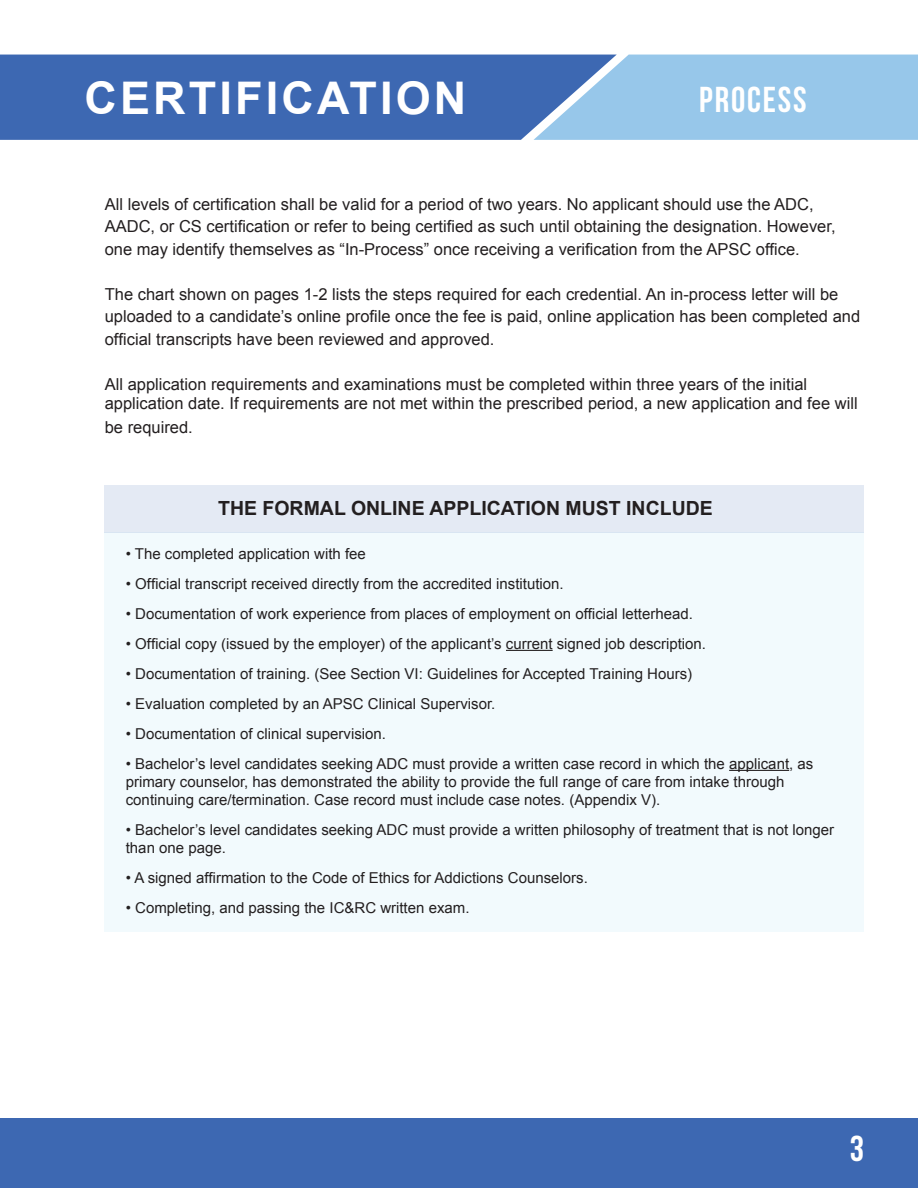
<style>
.page{position:relative;width:918px;height:1188px;background:#fff}
.page>*{position:absolute;margin:0;border:0;box-sizing:border-box;transform-origin:0 0}
.t1{font:700 45px "Arial";letter-spacing:.07em;color:#fff}
.t2{font:700 36px "Bebas Neue";letter-spacing:.05em;color:#fff}
.t3{font:700 19.5px "Arial";color:#231f20}
.t4{font:16.5px/22.5px "Arial";color:#231f20}
.t5{font:15px "Arial";color:#231f20}
</style>
<div class="page">
<div style="left:104px;top:532px;width:760px;height:400px;background:#f2fafd"></div>
<div style="left:104px;top:485px;width:760px;height:47px;background:#e4eaf4"></div>
<hr style="left:506px;top:650px;width:47px;height:1px;background:#231f20">
<hr style="left:729px;top:770px;width:60px;height:1px;background:#231f20">
<div style="left:0;top:55px;width:534px;height:85px;background:#3d68b2"></div>
<svg style="left:534px;top:55px;width:384px;height:85px;background:#91bfe5"></svg>
<div style="left:0;top:1119px;width:918px;height:69px;background:#3d68b2"></div>
<p class="t1" style="left:84px;top:68px;width:383px">CERTIFICATION</p>
<p class="t2" style="left:699px;top:80px;width:109px">PROCESS</p>
<p class="t4" style="left:105px;top:193px;width:732px">All levels of certification shall be valid for a period of two years. No applicant should use the ADC,<br>AADC, or CS certification or refer to being certified as such until obtaining the designation. However, one may identify themselves as “In-Process” once receiving a verification from the APSC office.</p>
<p class="t4" style="left:105px;top:283px;width:757px">The chart shown on pages 1-2 lists the steps required for each credential. An in-process letter will be uploaded to a candidate’s online profile once the fee is paid, online application has been completed and official transcripts have been reviewed and approved.</p>
<p class="t4" style="left:105px;top:374px;width:754px;line-height:19.5px">All application requirements and examinations must be completed within three years of the initial application date. If requirements are not met within the prescribed period, a new application and fee will</p>
<p class="t4" style="left:105px;top:416px;width:90px">be required.</p>
<p class="t3" style="left:218px;top:495px;width:496px">THE FORMAL ONLINE APPLICATION MUST INCLUDE</p>
<p class="t5" style="left:126px;top:544px;width:242px">• The completed application with fee</p>
<p class="t5" style="left:126px;top:574px;width:439px">• Official transcript received directly from the accredited institution.</p>
<p class="t5" style="left:126px;top:604px;width:569px">• Documentation of work experience from places of employment on official letterhead.</p>
<p class="t5" style="left:126px;top:634px;width:582px">• Official copy (issued by the employer) of the applicant’s current signed job description.</p>
<p class="t5" style="left:126px;top:664px;width:568px">• Documentation of training. (See Section VI: Guidelines for Accepted Training Hours)</p>
<p class="t5" style="left:126px;top:694px;width:371px">• Evaluation completed by an APSC Clinical Supervisor.</p>
<p class="t5" style="left:126px;top:724px;width:262px">• Documentation of clinical supervision.</p>
<p class="t5" style="left:126px;top:754px;width:689px">• Bachelor’s level candidates seeking ADC must provide a written case record in which the applicant, as</p>
<p class="t5" style="left:126px;top:772px;width:660px">primary counselor, has demonstrated the ability to provide the full range of care from intake through</p>
<p class="t5" style="left:126px;top:790px;width:536px">continuing care/termination. Case record must include case notes. (Appendix V).</p>
<p class="t5" style="left:126px;top:820px;width:710px">• Bachelor’s level candidates seeking ADC must provide a written philosophy of treatment that is not longer</p>
<p class="t5" style="left:126px;top:838px;width:102px">than one page.</p>
<p class="t5" style="left:126px;top:868px;width:464px">• A signed affirmation to the Code of Ethics for Addictions Counselors.</p>
<p class="t5" style="left:126px;top:898px;width:345px">• Completing, and passing the IC&amp;RC written exam.</p>
<p class="t2" style="left:850px;top:1129px;width:16px">3</p>
</div>
